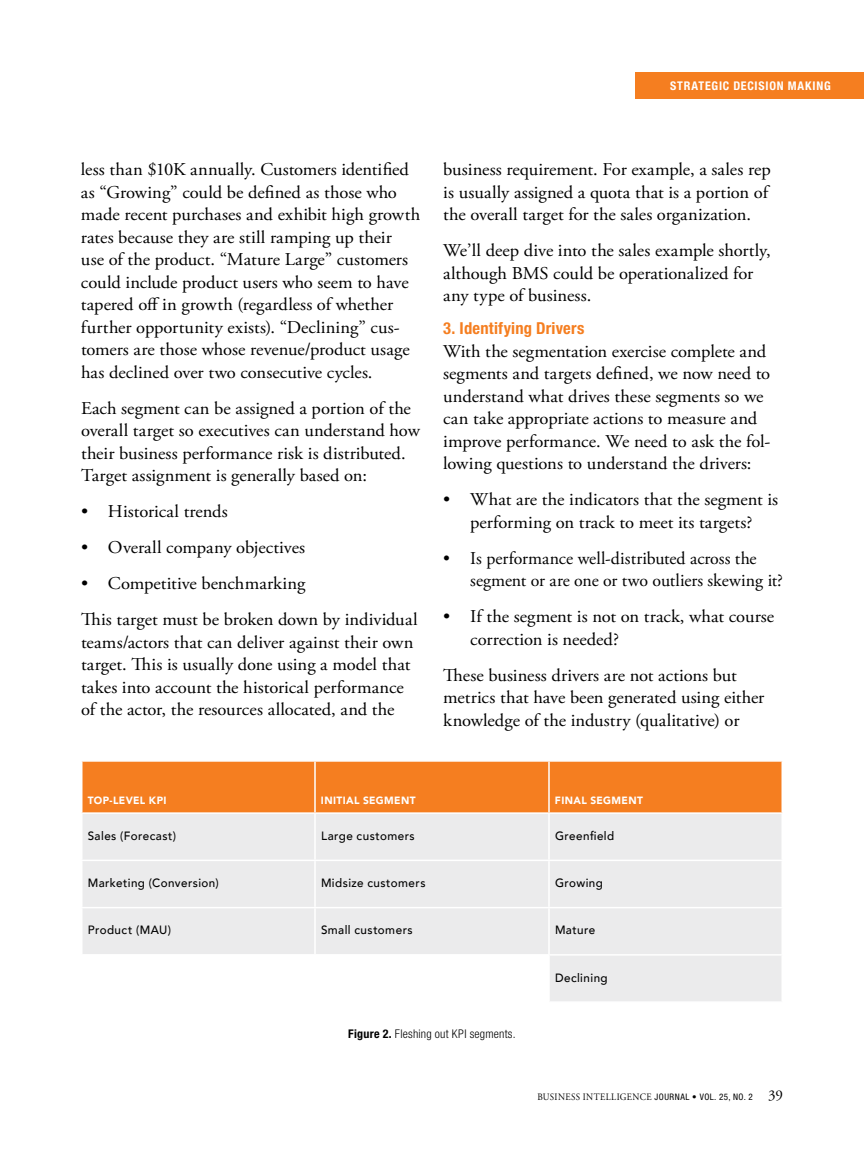
<style>
.page{position:relative;width:864px;height:1161px;background:#fff}
.page>*{position:absolute;margin:0;border:0;box-sizing:border-box;transform-origin:0 0}
.t1{font:18px/22.5px "Adobe Garamond Pro";color:#000}
.t2{font:700 condensed 16.5px "Helvetica Neue LT Std";letter-spacing:.015em;color:#f57e20}
.t3{font:500 12px "Avenir";letter-spacing:.04em;color:#000}
.t4{font:300 condensed 12px "Helvetica Neue LT Std";letter-spacing:.02em;color:#000}
.t5{font:700 condensed 12px "Helvetica Neue LT Std";letter-spacing:.065em;color:#fff}
.t6{font:900 10.5px "Avenir";letter-spacing:.035em;color:#fff}
.t7{font:9.75px "Adobe Garamond Pro";letter-spacing:.045em;color:#000;scale:.92 1}
.s1{font-weight:700}
.s2{font-family:"Helvetica Neue LT Std";font-stretch:condensed;font-size:9px}
.s3{font-size:15px}
</style>
<div class="page">
<div style="left:636px;top:72px;width:228px;height:27px;background:#f57e20"></div>
<div style="left:82px;top:762px;width:700px;height:50px;background:#f57e20"></div>
<div style="left:82px;top:814px;width:700px;height:187px;background:#ebebec"></div>
<svg style="left:82px;top:956px;width:466px;height:45px"></svg>
<hr style="left:314px;top:762px;width:2px;height:50px;background:#fff">
<hr style="left:548px;top:762px;width:2px;height:50px;background:#fff">
<hr style="left:314px;top:814px;width:2px;height:46px;background:#fff">
<hr style="left:315px;top:860px;width:234px;height:1px;background:#fff">
<hr style="left:315px;top:907px;width:234px;height:1px;background:#fff">
<hr style="left:315px;top:954px;width:234px;height:2px;background:#fff">
<hr style="left:314px;top:956px;width:2px;height:45px;background:#fff">
<hr style="left:548px;top:814px;width:2px;height:46px;background:#fff">
<hr style="left:549px;top:860px;width:234px;height:1px;background:#fff">
<hr style="left:548px;top:861px;width:2px;height:46px;background:#fff">
<hr style="left:549px;top:907px;width:234px;height:1px;background:#fff">
<hr style="left:548px;top:908px;width:2px;height:46px;background:#fff">
<hr style="left:549px;top:954px;width:234px;height:2px;background:#fff">
<hr style="left:548px;top:956px;width:2px;height:45px;background:#fff">
<hr style="left:81px;top:860px;width:234px;height:1px;background:#fff">
<hr style="left:314px;top:861px;width:2px;height:46px;background:#fff">
<hr style="left:81px;top:907px;width:234px;height:1px;background:#fff">
<hr style="left:314px;top:908px;width:2px;height:46px;background:#fff">
<hr style="left:81px;top:954px;width:234px;height:2px;background:#fff">
<p class="t5" style="left:670px;top:78px;width:162px">STRATEGIC DECISION MAKING</p>
<p class="t1" style="left:81px;top:159px;width:341px">less than $10K annually. Customers identified as “Growing” could be defined as those who made recent purchases and exhibit high growth rates because they are still ramping up their<br>use of the product. “Mature Large” customers could include product users who seem to have tapered off in growth (regardless of whether further opportunity exists). “Declining” cus&shy;tomers are those whose revenue/product usage has declined over two consecutive cycles.</p>
<p class="t1" style="left:81px;top:397px;width:340px">Each segment can be assigned a portion of the overall target so executives can understand how their business performance risk is distributed.<br>Target assignment is generally based on:</p>
<p class="t1" style="left:81px;top:501px;width:148px">• Historical trends</p>
<p class="t1" style="left:81px;top:537px;width:226px">• Overall company objectives</p>
<p class="t1" style="left:81px;top:566px;width:338px;line-height:36px">• Competitive benchmarking<br>This target must be broken down by individual</p>
<p class="t1" style="left:81px;top:631px;width:334px">teams/actors that can deliver against their own target. This is usually done using a model that takes into account the historical performance of the actor, the resources allocated, and the</p>
<p class="t1" style="left:443px;top:159px;width:329px">business requirement. For example, a sales rep is usually assigned a quota that is a portion of the overall target for the sales organization.</p>
<p class="t1" style="left:443px;top:240px;width:329px">We’ll deep dive into the sales example shortly, although BMS could be operationalized for any type of business.</p>
<p class="t2" style="left:443px;top:318px;width:143px">3. Identifying Drivers</p>
<p class="t1" style="left:443px;top:340px;width:329px">With the segmentation exercise complete and segments and targets defined, we now need to understand what drives these segments so we can take appropriate actions to measure and improve performance. We need to ask the fol&shy;lowing questions to understand the drivers:</p>
<p class="t1" style="left:443px;top:489px;width:337px;text-align:center">• What are the indicators that the segment is performing on track to meet its targets?</p>
<p class="t1" style="left:470px;top:547px;width:314px;text-indent:-27px">• Is performance well-distributed across the segment or are one or two outliers skewing it?</p>
<p class="t1" style="left:470px;top:606px;width:306px;text-indent:-27px">• If the segment is not on track, what course correction is needed?</p>
<p class="t1" style="left:443px;top:664px;width:323px">These business drivers are not actions but metrics that have been generated using either knowledge of the industry (qualitative) or</p>
<p class="t6" style="left:88px;top:791px;width:80px">TOP-LEVEL KPI</p>
<p class="t6" style="left:321px;top:791px;width:96px">INITIAL SEGMENT</p>
<p class="t6" style="left:555px;top:791px;width:89px">FINAL SEGMENT</p>
<p class="t3" style="left:88px;top:825px;width:90px">Sales (Forecast)</p>
<p class="t3" style="left:321px;top:825px;width:95px">Large customers</p>
<p class="t3" style="left:555px;top:825px;width:61px">Greenfield</p>
<p class="t3" style="left:88px;top:872px;width:133px">Marketing (Conversion)</p>
<p class="t3" style="left:321px;top:872px;width:106px">Midsize customers</p>
<p class="t3" style="left:555px;top:872px;width:49px">Growing</p>
<p class="t3" style="left:88px;top:920px;width:85px">Product (MAU)</p>
<p class="t3" style="left:321px;top:920px;width:93px">Small customers</p>
<p class="t3" style="left:555px;top:920px;width:42px">Mature</p>
<p class="t3" style="left:555px;top:967px;width:54px">Declining</p>
<p class="t4" style="left:348px;top:1027px;width:169px"><span class="s1">Figure 2.</span> Fleshing out KPI segments.</p>
<p class="t7" style="left:537px;top:1091px;width:268px">BUSINESS INTELLIGENCE <span class="s2">JOURNAL • VOL. 25, NO. 2</span> <span class="s3">39</span></p>
</div>
